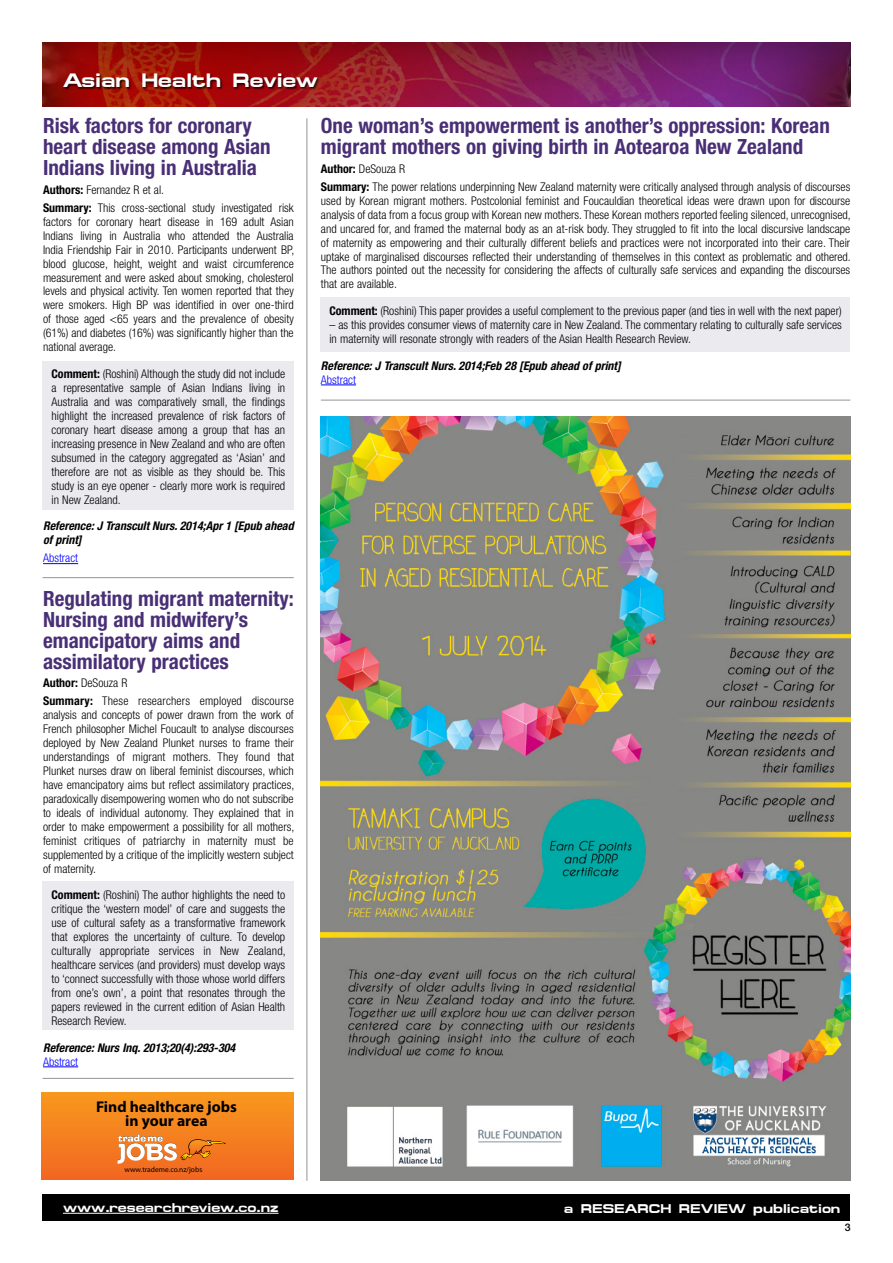
<style>
.page{position:relative;width:893px;height:1263px;background:#fff}
.page>*{position:absolute;margin:0;border:0;box-sizing:border-box;transform-origin:0 0}
.t1{font:700 condensed 21px/21px "Helvetica Neue LT Pro";color:#492f76}
.t2{font:700 19.5px "Micro Extended";color:#fff}
.t3{font:700 15.6px/14.4px "Myriad Pro";color:#000;text-align:center}
.t4{font:700 12.75px "Micro Extended";color:#fff}
.t5{font:300 condensed 12px/14px "Helvetica Neue LT Pro";color:#000;text-align:justify}
.t6{font:italic 700 condensed 12px/14px "Helvetica Neue LT Pro";color:#000}
.t7{font:300 condensed 12px "Helvetica Neue LT Pro";color:#00f}
.t8{font:500 10.5px "Helvetica Neue LT Pro";color:#000}
.t9{font:7.5px "Myriad Pro";color:#000}
.s1{font-weight:700}
</style>
<div class="page">
<img style="left:321px;top:417px;width:530px;height:764px">
<div style="left:42px;top:361px;width:252px;height:149px;background:#eaeaef"></div>
<div style="left:321px;top:298px;width:529px;height:54px;background:#eaeaef"></div>
<div style="left:42px;top:881px;width:252px;height:149px;background:#eaeaef"></div>
<hr style="left:321px;top:385px;width:35px;height:1px;background:#00f">
<div style="left:43px;top:1194px;width:807px;height:26px;background:#000"></div>
<hr style="left:306px;top:118px;width:1px;height:1063px;background:#939598">
<hr style="left:321px;top:400px;width:529px;height:1px;background:#939598">
<img style="left:43px;top:43px;width:807px;height:63px">
<div style="left:63px;top:73px;width:258px;height:17px;background:#000;opacity:.75"></div>
<hr style="left:43px;top:563px;width:35px;height:1px;background:#00f">
<hr style="left:43px;top:1066px;width:35px;height:1px;background:#00f">
<hr style="left:43px;top:577px;width:251px;height:1px;background:#939598">
<hr style="left:43px;top:1078px;width:251px;height:1px;background:#939598">
<div style="left:42px;top:1092px;width:252px;height:87px;background:linear-gradient(to bottom,#f8981d,#f26722)"></div>
<svg style="left:117px;top:1134px;width:109px;height:30px"></svg>
<hr style="left:63px;top:1213px;width:216px;height:1px;background:#fff">
<p class="t2" style="left:63px;top:69px;width:256px">Asian Health Review</p>
<p class="t1" style="left:43px;top:115px;width:229px">Risk factors for coronary heart disease among Asian<br>Indians living in Australia</p>
<p class="t5" style="left:43px;top:182px;width:123px"><span class="s1">Authors:</span> Fernandez R et al.</p>
<p class="t5" style="left:43px;top:200px;width:253px"><span class="s1">Summary:</span> This cross-sectional study investigated risk factors for coronary heart disease in 169 adult Asian Indians living in Australia who attended the Australia India Friendship Fair in 2010. Participants underwent BP, blood glucose, height, weight and waist circumference measurement and were asked about smoking, cholesterol levels and physical activity. Ten women reported that they were smokers. High BP was identified in over one-third of those aged &lt;65 years and the prevalence of obesity (61%) and diabetes (16%) was significantly higher than the national average.</p>
<p class="t5" style="left:52px;top:367px;width:235px"><span class="s1">Comment:</span> (Roshini) Although the study did not include a representative sample of Asian Indians living in Australia and was comparatively small, the findings highlight the increased prevalence of risk factors of coronary heart disease among a group that has an increasing presence in New Zealand and who are often subsumed in the category aggregated as ‘Asian’ and therefore are not as visible as they should be. This study is an eye opener - clearly more work is required in New Zealand.</p>
<p class="t6" style="left:43px;top:519px;width:252px">Reference: J Transcult Nurs. 2014;Apr 1 [Epub ahead of print]</p>
<p class="t7" style="left:43px;top:551px;width:37px">Abstract</p>
<p class="t1" style="left:43px;top:588px;width:252px">Regulating migrant maternity:<br>Nursing and midwifery’s emancipatory aims and assimilatory practices</p>
<p class="t5" style="left:43px;top:676px;width:86px"><span class="s1">Author:</span> DeSouza R</p>
<p class="t5" style="left:43px;top:694px;width:253px"><span class="s1">Summary:</span> These researchers employed discourse analysis and concepts of power drawn from the work of French philosopher Michel Foucault to analyse discourses deployed by New Zealand Plunket nurses to frame their understandings of migrant mothers. They found that Plunket nurses draw on liberal feminist discourses, which have emancipatory aims but reflect assimilatory practices, paradoxically disempowering women who do not subscribe to ideals of individual autonomy. They explained that in order to make empowerment a possibility for all mothers, feminist critiques of patriarchy in maternity must be supplemented by a critique of the implicitly western subject of maternity.</p>
<p class="t5" style="left:52px;top:888px;width:236px"><span class="s1">Comment:</span> (Roshini) The author highlights the need to critique the ‘western model’ of care and suggests the use of cultural safety as a transformative framework that explores the uncertainty of culture. To develop culturally appropriate services in New Zealand, healthcare services (and providers) must develop ways to ‘connect successfully with those whose world differs from one’s own’, a point that resonates through the papers reviewed in the current edition of Asian Health Research Review.</p>
<p class="t6" style="left:43px;top:1040px;width:194px">Reference: Nurs Inq. 2013;20(4):293-304</p>
<p class="t7" style="left:43px;top:1054px;width:37px">Abstract</p>
<p class="t3" style="left:96px;top:1098px;width:142px">Find healthcare jobs in your area</p>
<p class="t9" style="left:124px;top:1165px;width:79px">www.trademe.co.nz/jobs</p>
<p class="t4" style="left:63px;top:1200px;width:217px">www.researchreview.co.nz</p>
<p class="t4" style="left:564px;top:1201px;width:278px">a RESEARCH REVIEW publication</p>
<p class="t1" style="left:321px;top:115px;width:510px">One woman’s empowerment is another’s oppression: Korean migrant mothers on giving birth in Aotearoa New Zealand</p>
<p class="t5" style="left:321px;top:161px;width:86px"><span class="s1">Author:</span> DeSouza R</p>
<p class="t5" style="left:321px;top:179px;width:531px"><span class="s1">Summary:</span> The power relations underpinning New Zealand maternity were critically analysed through analysis of discourses used by Korean migrant mothers. Postcolonial feminist and Foucauldian theoretical ideas were drawn upon for discourse analysis of data from a focus group with Korean new mothers. These Korean mothers reported feeling silenced, unrecognised, and uncared for, and framed the maternal body as an at-risk body. They struggled to fit into the local discursive landscape of maternity as empowering and their culturally different beliefs and practices were not incorporated into their care. Their uptake of marginalised discourses reflected their understanding of themselves in this context as problematic and othered.<br>The authors pointed out the necessity for considering the affects of culturally safe services and expanding the discourses that are available.</p>
<p class="t5" style="left:329px;top:304px;width:514px"><span class="s1">Comment:</span> (Roshini) This paper provides a useful complement to the previous paper (and ties in well with the next paper)</p>
<p class="t5" style="left:329px;top:318px;width:514px">– as this provides consumer views of maternity care in New Zealand. The commentary relating to culturally safe services in maternity will resonate strongly with readers of the Asian Health Research Review.</p>
<p class="t6" style="left:321px;top:359px;width:302px">Reference: J Transcult Nurs. 2014;Feb 28 [Epub ahead of print]</p>
<p class="t7" style="left:321px;top:373px;width:37px">Abstract</p>
<p class="t8" style="left:845px;top:1221px;width:7px">3</p>
</div>
